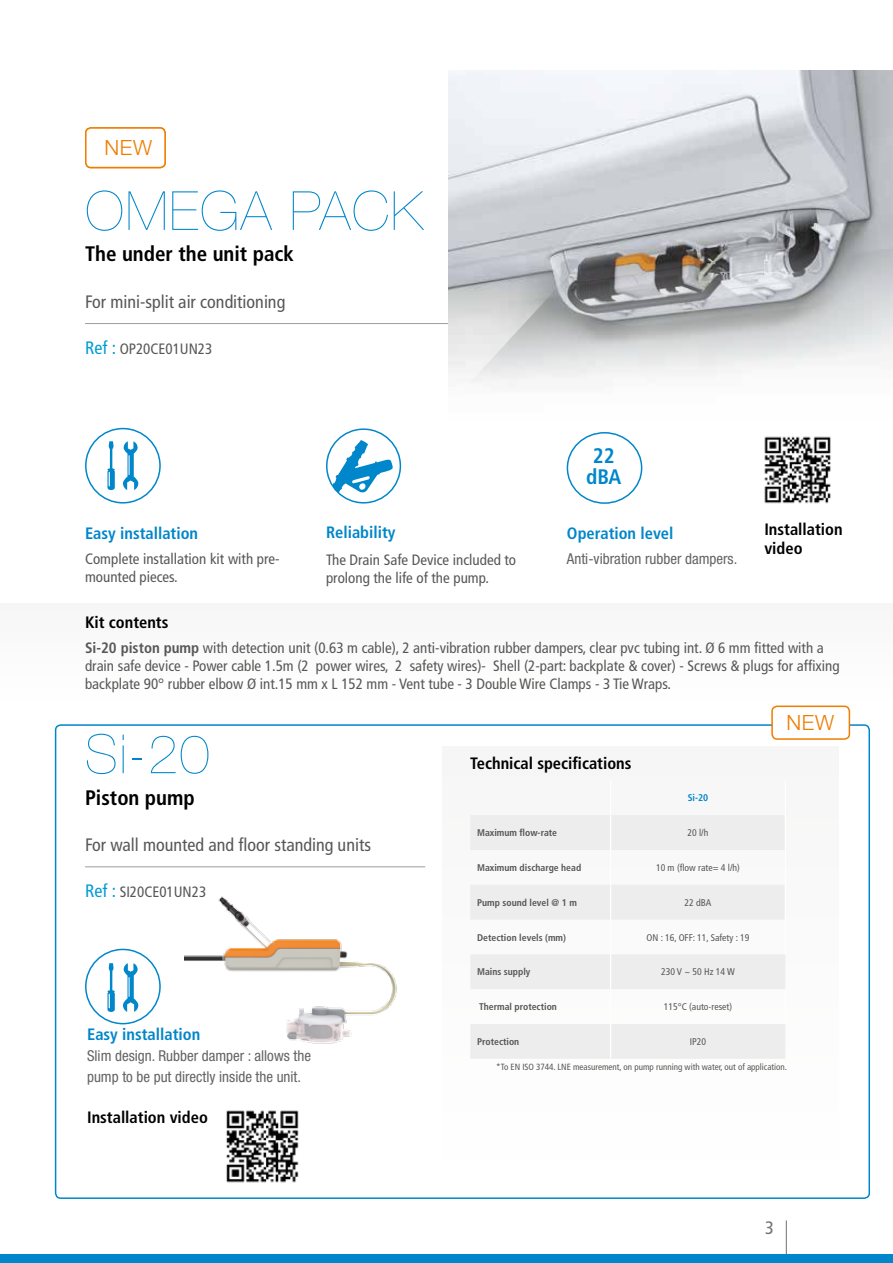
<style>
.page{position:relative;width:893px;height:1263px;background:#fff}
.page>*{position:absolute;margin:0;border:0;box-sizing:border-box;transform-origin:0 0}
.t1{font:200 54px "Helvetica Neue LT Std";letter-spacing:.03em;color:#0086ca}
.t2{font:700 condensed 21px "Frutiger LT Std";color:#000}
.t3{font:300 21px "Helvetica Neue LT Std";letter-spacing:.03em;color:#ef7d00}
.t4{font:700 condensed 21px/21px "Frutiger LT Std";color:#0086ca;text-align:center}
.t5{font:condensed 18px "Frutiger LT Std";color:#575756}
.t6{font:condensed 18px "Frutiger LT Std";color:#706f6f}
.t7{font:700 condensed 16.5px/19.8px "Frutiger LT Std";color:#000}
.t8{font:700 condensed 16.5px "Frutiger LT Std";color:#0086ca}
.t9{font:condensed 15px/18px "Frutiger LT Std";color:#575756}
.t10{font:condensed 15px/21px "Helvetica Neue LT Std";color:#646363}
.t11{font:700 condensed 9.75px "Frutiger LT Std";color:#575756}
.t12{font:condensed 9.75px "Frutiger LT Std";color:#575756}
.t13{font:700 condensed 9.75px "Frutiger LT Std";color:#0086ca}
.t14{font:condensed 9px "Frutiger LT Std";color:#575756}
.s1{font-size:18px;color:#009bd6}
.s2{font-weight:700}
</style>
<div class="page">
<hr style="left:786px;top:1220px;width:1px;height:43px;background:#706f6f">
<hr style="left:85px;top:323px;width:509px;height:1px;background:#9d9d9c">
<img style="left:449px;top:71px;width:444px;height:316px">
<div style="left:0;top:1254px;width:893px;height:9px;background:#0086ca"></div>
<svg style="left:327px;top:440px;width:66px;height:61px"></svg>
<div style="left:326px;top:428px;width:75px;height:75px;border:2px solid #0086ca;border-radius:50%"></div>
<div style="left:85px;top:428px;width:76px;height:75px;border:2px solid #0086ca;border-radius:50%"></div>
<svg style="left:123px;top:441px;width:15px;height:49px"></svg>
<svg style="left:107px;top:441px;width:8px;height:49px"></svg>
<div style="left:567px;top:432px;width:75px;height:72px;border:2px solid #0086ca;border-radius:50%"></div>
<hr style="left:85px;top:866px;width:340px;height:1px;background:#9d9d9c">
<div style="left:85px;top:949px;width:76px;height:75px;border:2px solid #0086ca;border-radius:50%"></div>
<svg style="left:123px;top:963px;width:15px;height:49px"></svg>
<svg style="left:107px;top:963px;width:8px;height:49px"></svg>
<div style="left:0;top:603px;width:893px;height:102px;background:#fafafa"></div>
<svg style="left:470px;top:815px;width:315px;height:244px;fill:#ededed"></svg>
<hr style="left:610px;top:815px;width:1px;height:35px;background:#fff">
<hr style="left:610px;top:850px;width:1px;height:35px;background:#fff">
<hr style="left:610px;top:885px;width:1px;height:34px;background:#fff">
<hr style="left:610px;top:919px;width:1px;height:35px;background:#fff">
<hr style="left:610px;top:954px;width:1px;height:35px;background:#fff">
<hr style="left:610px;top:989px;width:1px;height:35px;background:#fff">
<hr style="left:610px;top:1024px;width:1px;height:35px;background:#fff">
<div style="left:85px;top:127px;width:81px;height:41px;border:2px solid #ef7d00;border-radius:5px"></div>
<div style="left:771px;top:705px;width:79px;height:35px;border:2px solid #ef7d00;border-radius:5px"></div>
<img style="left:184px;top:896px;width:213px;height:148px">
<img style="left:226px;top:1110px;width:73px;height:73px">
<img style="left:764px;top:436px;width:67px;height:68px">
<h2 class="t3" style="left:105px;top:135px;width:49px">NEW</h2>
<h1 class="t1" style="left:85px;top:180px;width:339px">OMEGA PACK</h1>
<h2 class="t2" style="left:85px;top:242px;width:210px">The under the unit pack</h2>
<p class="t5" style="left:85px;top:291px;width:202px">For mini-split air conditioning</p>
<p class="t9" style="left:85px;top:340px;width:129px"><span class="s1">Ref :</span> OP20CE01UN23</p>
<p class="t8" style="left:85px;top:523px;width:115px">Easy installation</p>
<p class="t9" style="left:85px;top:550px;width:196px">Complete installation kit with pre&shy;mounted pieces.</p>
<p class="t7" style="left:85px;top:612px;width:85px">Kit contents</p>
<h2 class="t4" style="left:586px;top:445px;width:37px">22 dBA</h2>
<p class="t8" style="left:326px;top:522px;width:71px">Reliability</p>
<p class="t8" style="left:567px;top:523px;width:108px">Operation level</p>
<p class="t9" style="left:326px;top:551px;width:192px">The Drain Safe Device included to prolong the life of the pump.</p>
<p class="t10" style="left:567px;top:548px;width:172px">Anti-vibration rubber dampers.</p>
<p class="t7" style="left:764px;top:519px;width:80px">Installation video</p>
<p class="t9" style="left:85px;top:639px;width:756px"><span class="s2">Si-20 piston pump</span> with detection unit (0.63 m cable), 2 anti-vibration rubber dampers, clear pvc tubing int. Ø 6 mm fitted with a drain safe device - Power cable 1.5m (2 power wires, 2 safety wires)- Shell (2-part: backplate &amp; cover) - Screws &amp; plugs for affixing backplate 90° rubber elbow Ø int.15 mm x L 152 mm - Vent tube - 3 Double Wire Clamps - 3 Tie Wraps.</p>
<h1 class="t1" style="left:85px;top:723px;width:126px">Si-20</h1>
<h2 class="t2" style="left:85px;top:785px;width:111px">Piston pump</h2>
<p class="t5" style="left:85px;top:835px;width:287px">For wall mounted and floor standing units</p>
<p class="t9" style="left:85px;top:883px;width:123px"><span class="s1">Ref :</span> SI20CE01UN23</p>
<p class="t8" style="left:87px;top:1025px;width:115px">Easy installation</p>
<p class="t10" style="left:87px;top:1045px;width:225px">Slim design. Rubber damper : allows the pump to be put directly inside the unit.</p>
<p class="t7" style="left:87px;top:1107px;width:122px">Installation video</p>
<p class="t7" style="left:470px;top:754px;width:163px">Technical specifications</p>
<p class="t13" style="left:688px;top:792px;width:22px">Si-20</p>
<p class="t11" style="left:477px;top:827px;width:81px">Maximum flow-rate</p>
<p class="t12" style="left:687px;top:827px;width:22px">20 l/h</p>
<p class="t11" style="left:477px;top:862px;width:106px">Maximum discharge head</p>
<p class="t12" style="left:656px;top:862px;width:85px">10 m (flow rate= 4 l/h)</p>
<p class="t11" style="left:477px;top:897px;width:101px">Pump sound level @ 1 m</p>
<p class="t12" style="left:685px;top:897px;width:28px">22 dBA</p>
<p class="t11" style="left:477px;top:931px;width:90px">Detection levels (mm)</p>
<p class="t12" style="left:646px;top:931px;width:104px">ON : 16, OFF: 11, Safety : 19</p>
<p class="t11" style="left:477px;top:966px;width:55px">Mains supply</p>
<p class="t12" style="left:661px;top:966px;width:75px">230 V ~ 50 Hz 14 W</p>
<p class="t11" style="left:479px;top:1001px;width:79px">Thermal protection</p>
<p class="t12" style="left:664px;top:1001px;width:70px">115°C (auto-reset)</p>
<p class="t11" style="left:477px;top:1036px;width:44px">Protection</p>
<p class="t12" style="left:690px;top:1036px;width:18px">IP20</p>
<h2 class="t3" style="left:786px;top:709px;width:49px">NEW</h2>
<p class="t14" style="left:496px;top:1062px;width:292px">*To EN ISO 3744. LNE measurement, on pump running with water, out of application.</p>
<p class="t6" style="left:765px;top:1217px;width:10px">3</p>
</div>
